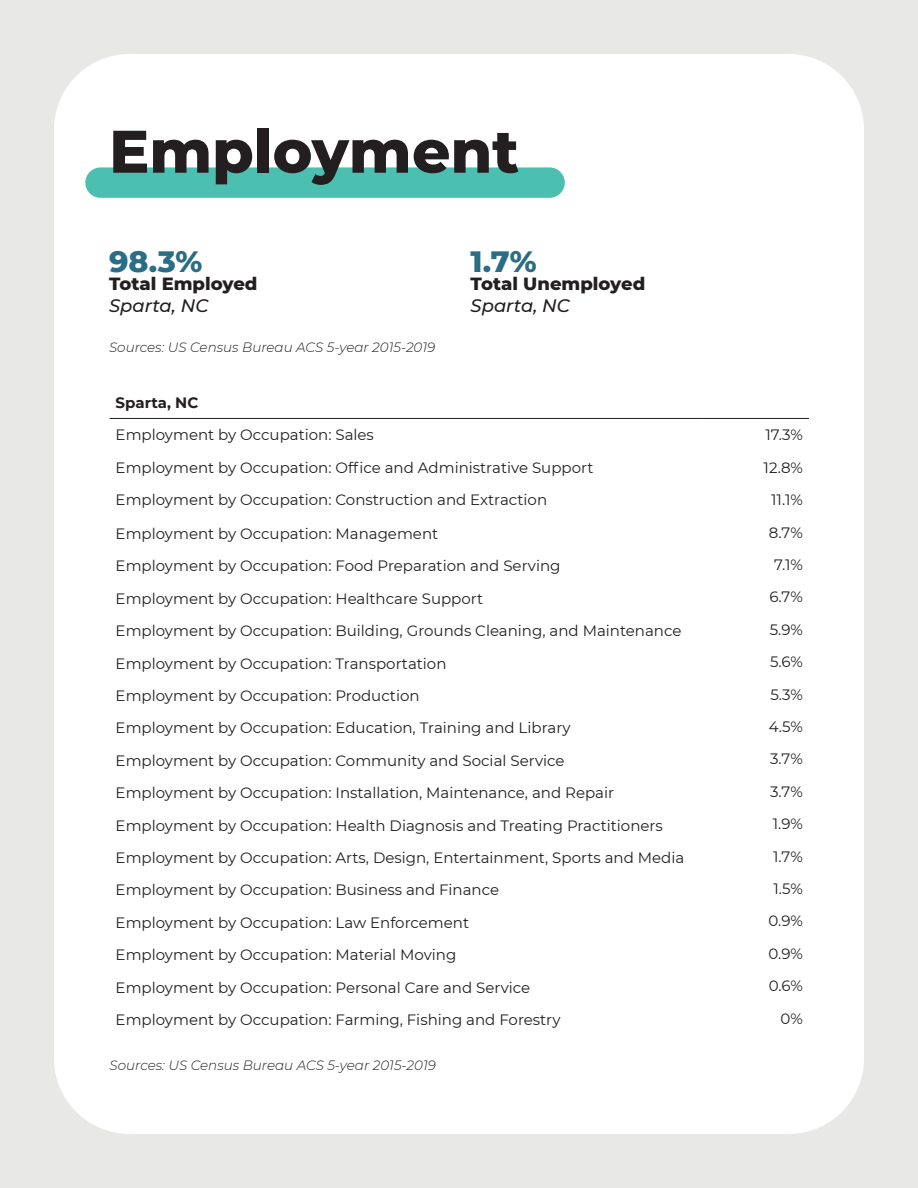
<style>
.page{position:relative;width:918px;height:1188px;background:#e8e9e7}
.page>*{position:absolute;margin:0;border:0;box-sizing:border-box;transform-origin:0 0}
.t1{font:800 60px "Montserrat";color:#231f20}
.t2{font:800 30px "Montserrat";color:#2a6d86}
.t3{font:800 18px "Montserrat";color:#231f20}
.t4{font:italic 500 18px "Montserrat";color:#231f20}
.t5{font:15px "Montserrat";color:#231f20}
.t6{font:700 15px "Montserrat";color:#231f20}
.t7{font:italic 300 13.5px "Montserrat";color:#231f20}
</style>
<div class="page">
<div style="left:54px;top:54px;width:810px;height:1080px;background:#fff;border-radius:76px"></div>
<div style="left:85px;top:167px;width:480px;height:31px;background:#4cc0b0;border-radius:15px"></div>
<hr style="left:110px;top:418px;width:593px;height:1px;background:#231f20">
<hr style="left:703px;top:418px;width:106px;height:1px;background:#231f20">
<p class="t1" style="left:109px;top:107px;width:412px">Employment</p>
<p class="t2" style="left:109px;top:239px;width:95px">98.3%</p>
<p class="t3" style="left:109px;top:270px;width:150px">Total Employed</p>
<p class="t4" style="left:109px;top:293px;width:101px">Sparta, NC</p>
<p class="t7" style="left:109px;top:338px;width:328px">Sources: US Census Bureau ACS 5-year 2015-2019</p>
<p class="t2" style="left:471px;top:239px;width:68px">1.7%</p>
<p class="t3" style="left:471px;top:270px;width:176px">Total Unemployed</p>
<p class="t4" style="left:471px;top:293px;width:101px">Sparta, NC</p>
<p class="t6" style="left:116px;top:392px;width:84px">Sparta, NC</p>
<p class="t5" style="left:116px;top:425px;width:260px">Employment by Occupation: Sales</p>
<p class="t5" style="left:765px;top:425px;width:39px">17.3%</p>
<p class="t5" style="left:116px;top:457px;width:479px">Employment by Occupation: Office and Administrative Support</p>
<p class="t5" style="left:764px;top:457px;width:41px">12.8%</p>
<p class="t5" style="left:116px;top:490px;width:433px">Employment by Occupation: Construction and Extraction</p>
<p class="t5" style="left:771px;top:490px;width:33px">11.1%</p>
<p class="t5" style="left:116px;top:523px;width:324px">Employment by Occupation: Management</p>
<p class="t5" style="left:769px;top:522px;width:36px">8.7%</p>
<p class="t5" style="left:116px;top:556px;width:446px">Employment by Occupation: Food Preparation and Serving</p>
<p class="t5" style="left:774px;top:554px;width:30px">7.1%</p>
<p class="t5" style="left:116px;top:588px;width:369px">Employment by Occupation: Healthcare Support</p>
<p class="t5" style="left:769px;top:587px;width:35px">6.7%</p>
<p class="t5" style="left:116px;top:621px;width:567px">Employment by Occupation: Building, Grounds Cleaning, and Maintenance</p>
<p class="t5" style="left:770px;top:619px;width:35px">5.9%</p>
<p class="t5" style="left:116px;top:653px;width:332px">Employment by Occupation: Transportation</p>
<p class="t5" style="left:770px;top:652px;width:34px">5.6%</p>
<p class="t5" style="left:116px;top:685px;width:305px">Employment by Occupation: Production</p>
<p class="t5" style="left:770px;top:684px;width:34px">5.3%</p>
<p class="t5" style="left:116px;top:718px;width:457px">Employment by Occupation: Education, Training and Library</p>
<p class="t5" style="left:769px;top:716px;width:36px">4.5%</p>
<p class="t5" style="left:116px;top:750px;width:450px">Employment by Occupation: Community and Social Service</p>
<p class="t5" style="left:770px;top:749px;width:34px">3.7%</p>
<p class="t5" style="left:116px;top:783px;width:500px">Employment by Occupation: Installation, Maintenance, and Repair</p>
<p class="t5" style="left:770px;top:781px;width:34px">3.7%</p>
<p class="t5" style="left:116px;top:815px;width:549px">Employment by Occupation: Health Diagnosis and Treating Practitioners</p>
<p class="t5" style="left:773px;top:814px;width:32px">1.9%</p>
<p class="t5" style="left:116px;top:847px;width:570px">Employment by Occupation: Arts, Design, Entertainment, Sports and Media</p>
<p class="t5" style="left:773px;top:846px;width:31px">1.7%</p>
<p class="t5" style="left:116px;top:880px;width:385px">Employment by Occupation: Business and Finance</p>
<p class="t5" style="left:774px;top:878px;width:31px">1.5%</p>
<p class="t5" style="left:116px;top:912px;width:355px">Employment by Occupation: Law Enforcement</p>
<p class="t5" style="left:768px;top:911px;width:36px">0.9%</p>
<p class="t5" style="left:116px;top:945px;width:342px">Employment by Occupation: Material Moving</p>
<p class="t5" style="left:768px;top:943px;width:36px">0.9%</p>
<p class="t5" style="left:116px;top:977px;width:416px">Employment by Occupation: Personal Care and Service</p>
<p class="t5" style="left:769px;top:976px;width:36px">0.6%</p>
<p class="t5" style="left:116px;top:1009px;width:447px">Employment by Occupation: Farming, Fishing and Forestry</p>
<p class="t5" style="left:781px;top:1008px;width:24px">0%</p>
<p class="t7" style="left:110px;top:1056px;width:328px">Sources: US Census Bureau ACS 5-year 2015-2019</p>
</div>
